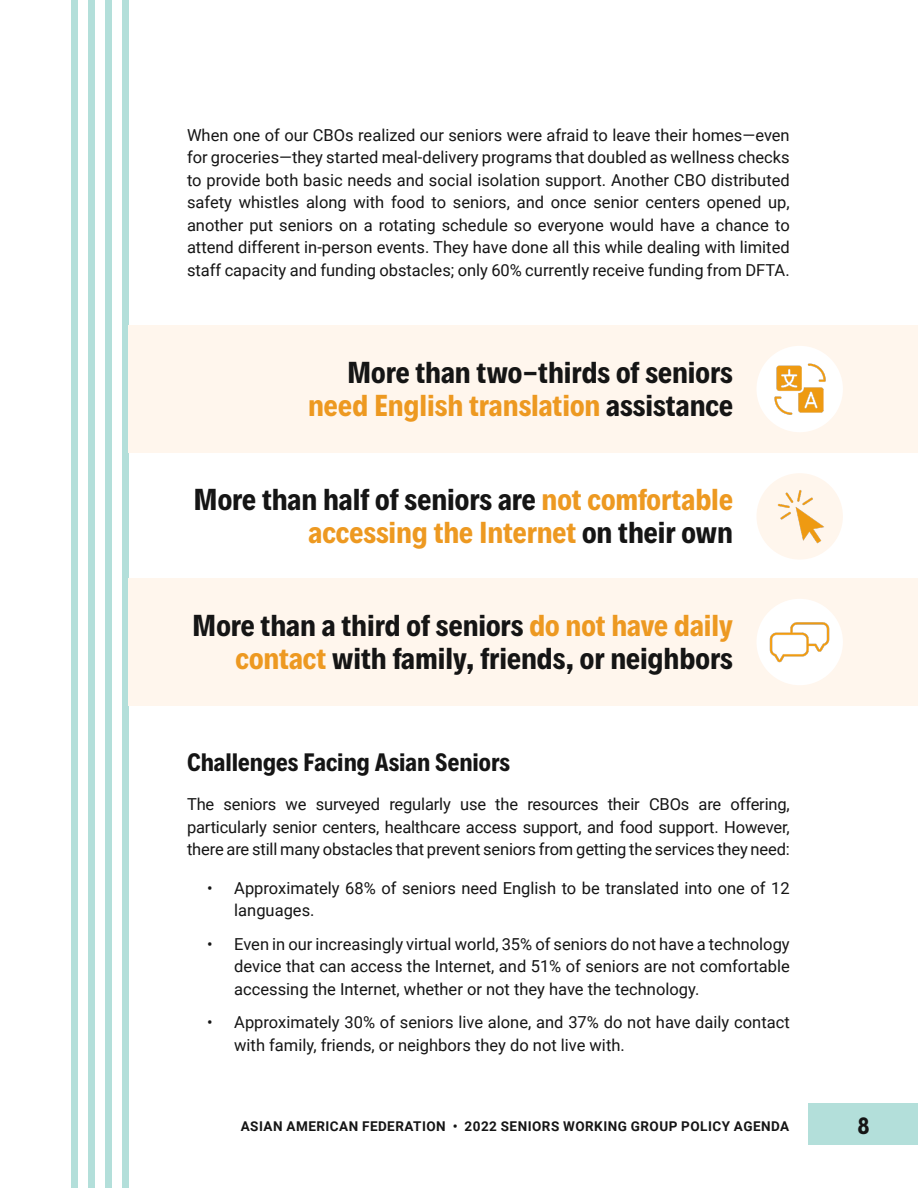
<style>
.page{position:relative;width:918px;height:1188px;background:#fff}
.page>*{position:absolute;margin:0;border:0;box-sizing:border-box;transform-origin:0 0}
.t1{font:700 27px/33px "Decalotype";color:#151515;text-align:right}
.t2{font:700 22.5px "Decalotype";color:#151515}
.t3{font:700 21px "Decalotype";color:#151515}
.t4{font:16.5px/22.5px "Roboto";color:#151515;text-align:justify}
.t5{font:700 13.5px "Roboto";letter-spacing:.035em;color:#151515}
.s1{color:#ed9921}
</style>
<div class="page">
<div style="left:809px;top:1104px;width:109px;height:41px;background:#b3dfda"></div>
<div style="left:71px;top:0;width:7px;height:1188px;background:#b3dfda"></div>
<div style="left:88px;top:0;width:7px;height:1188px;background:#b3dfda"></div>
<div style="left:105px;top:0;width:7px;height:1188px;background:#b3dfda"></div>
<div style="left:122px;top:0;width:7px;height:1188px;background:#b3dfda"></div>
<div style="left:129px;top:325px;width:789px;height:128px;background:#fff6ed"></div>
<div style="left:129px;top:578px;width:789px;height:128px;background:#fff6ed"></div>
<div style="left:757px;top:346px;width:86px;height:86px;background:#fff;border-radius:50%"></div>
<div style="left:757px;top:473px;width:86px;height:87px;background:#fff6ed;border-radius:50%"></div>
<img style="left:774px;top:363px;width:52px;height:52px">
<img style="left:778px;top:490px;width:46px;height:54px">
<div style="left:757px;top:599px;width:86px;height:86px;background:#fff;border-radius:50%"></div>
<img style="left:770px;top:622px;width:59px;height:41px">
<p class="t4" style="left:187px;top:123px;width:604px">When one of our CBOs realized our seniors were afraid to leave their homes—even for groceries—they started meal-delivery programs that doubled as wellness checks to provide both basic needs and social isolation support. Another CBO distributed safety whistles along with food to seniors, and once senior centers opened up, another put seniors on a rotating schedule so everyone would have a chance to attend different in-person events. They have done all this while dealing with limited staff capacity and funding obstacles; only 60% currently receive funding from DFTA.</p>
<h1 class="t1" style="left:308px;top:356px;width:426px">More than two-thirds of seniors <span class="s1">need English translation</span> assistance</h1>
<h1 class="t1" style="left:194px;top:483px;width:541px">More than half of seniors are <span class="s1">not comfortable accessing the Internet</span> on their own</h1>
<h1 class="t1" style="left:192px;top:609px;width:542px">More than a third of seniors <span class="s1">do not have daily contact</span> with family, friends, or neighbors</h1>
<h2 class="t2" style="left:187px;top:747px;width:325px">Challenges Facing Asian Seniors</h2>
<p class="t4" style="left:187px;top:792px;width:604px">The seniors we surveyed regularly use the resources their CBOs are offering, particularly senior centers, healthcare access support, and food support. However, there are still many obstacles that prevent seniors from getting the services they need:</p>
<p class="t4" style="left:234px;top:876px;width:557px;text-indent:-27px">• Approximately 68% of seniors need English to be translated into one of 12 languages.</p>
<p class="t4" style="left:234px;top:932px;width:557px;text-indent:-27px">• Even in our increasingly virtual world, 35% of seniors do not have a technology device that can access the Internet, and 51% of seniors are not comfortable accessing the Internet, whether or not they have the technology.</p>
<p class="t4" style="left:234px;top:1010px;width:557px;text-indent:-27px">• Approximately 30% of seniors live alone, and 37% do not have daily contact with family, friends, or neighbors they do not live with.</p>
<p class="t5" style="left:241px;top:1116px;width:550px">ASIAN AMERICAN FEDERATION • 2022 SENIORS WORKING GROUP POLICY AGENDA</p>
<p class="t3" style="left:858px;top:1111px;width:13px">8</p>
</div>
